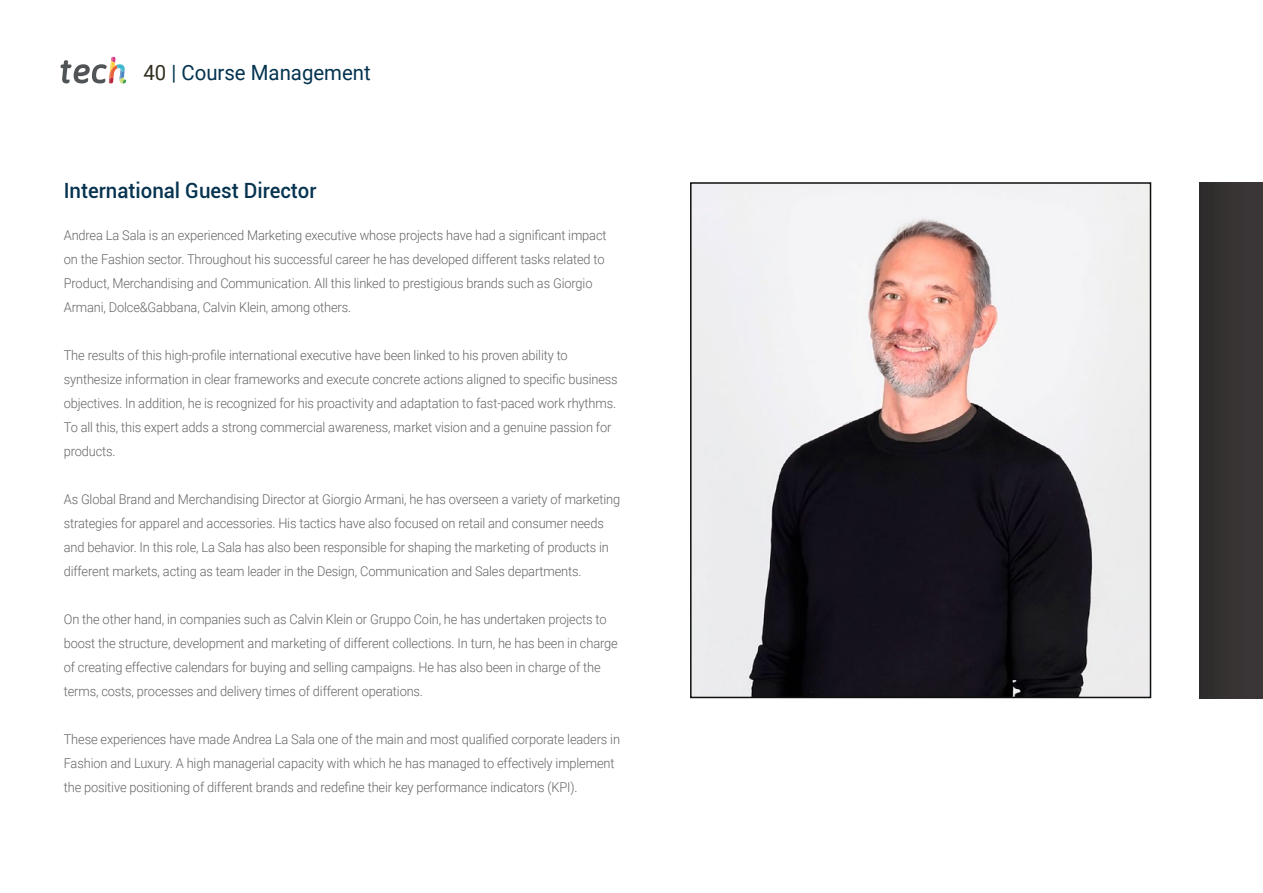
<style>
.page{position:relative;width:1263px;height:893px;background:#fff}
.page>*{position:absolute;margin:0;border:0;box-sizing:border-box;transform-origin:0 0}
.t1{font:500 21px "Roboto";color:#063350}
.t2{font:21px "Roboto";color:#04334f}
.t3{font:300 13.5px/24px "Roboto";letter-spacing:-.01em;color:#656565;scale:.95 1}
.s1{color:#312e20}
</style>
<div class="page">
<div style="left:1199px;top:182px;width:64px;height:516px;background:#363232"></div>
<svg style="left:61px;top:57px;width:65px;height:27px"></svg>
<img style="left:693px;top:185px;width:455px;height:510px">
<div style="left:690px;top:182px;width:461px;height:516px;border:2px solid #0d100e"></div>
<h1 class="t2" style="left:144px;top:57px;width:229px"><span class="s1">40</span> | Course Management</h1>
<h1 class="t1" style="left:64px;top:176px;width:254px">International Guest Director</h1>
<p class="t3" style="left:64px;top:222px;width:573px">Andrea La Sala is an experienced Marketing executive whose projects have had a significant impact on the Fashion sector. Throughout his successful career he has developed different tasks related to Product, Merchandising and Communication. All this linked to prestigious brands such as Giorgio Armani, Dolce&amp;Gabbana, Calvin Klein, among others.</p>
<p class="t3" style="left:64px;top:342px;width:585px">The results of this high-profile international executive have been linked to his proven ability to synthesize information in clear frameworks and execute concrete actions aligned to specific business objectives. In addition, he is recognized for his proactivity and adaptation to fast-paced work rhythms.<br>To all this, this expert adds a strong commercial awareness, market vision and a genuine passion for products.</p>
<p class="t3" style="left:64px;top:486px;width:587px">As Global Brand and Merchandising Director at Giorgio Armani, he has overseen a variety of marketing strategies for apparel and accessories. His tactics have also focused on retail and consumer needs and behavior. In this role, La Sala has also been responsible for shaping the marketing of products in different markets, acting as team leader in the Design, Communication and Sales departments.</p>
<p class="t3" style="left:64px;top:606px;width:585px">On the other hand, in companies such as Calvin Klein or Gruppo Coin, he has undertaken projects to boost the structure, development and marketing of different collections. In turn, he has been in charge of creating effective calendars for buying and selling campaigns. He has also been in charge of the terms, costs, processes and delivery times of different operations.</p>
<p class="t3" style="left:64px;top:726px;width:587px">These experiences have made Andrea La Sala one of the main and most qualified corporate leaders in<br>Fashion and Luxury. A high managerial capacity with which he has managed to effectively implement the positive positioning of different brands and redefine their key performance indicators (KPI).</p>
</div>
